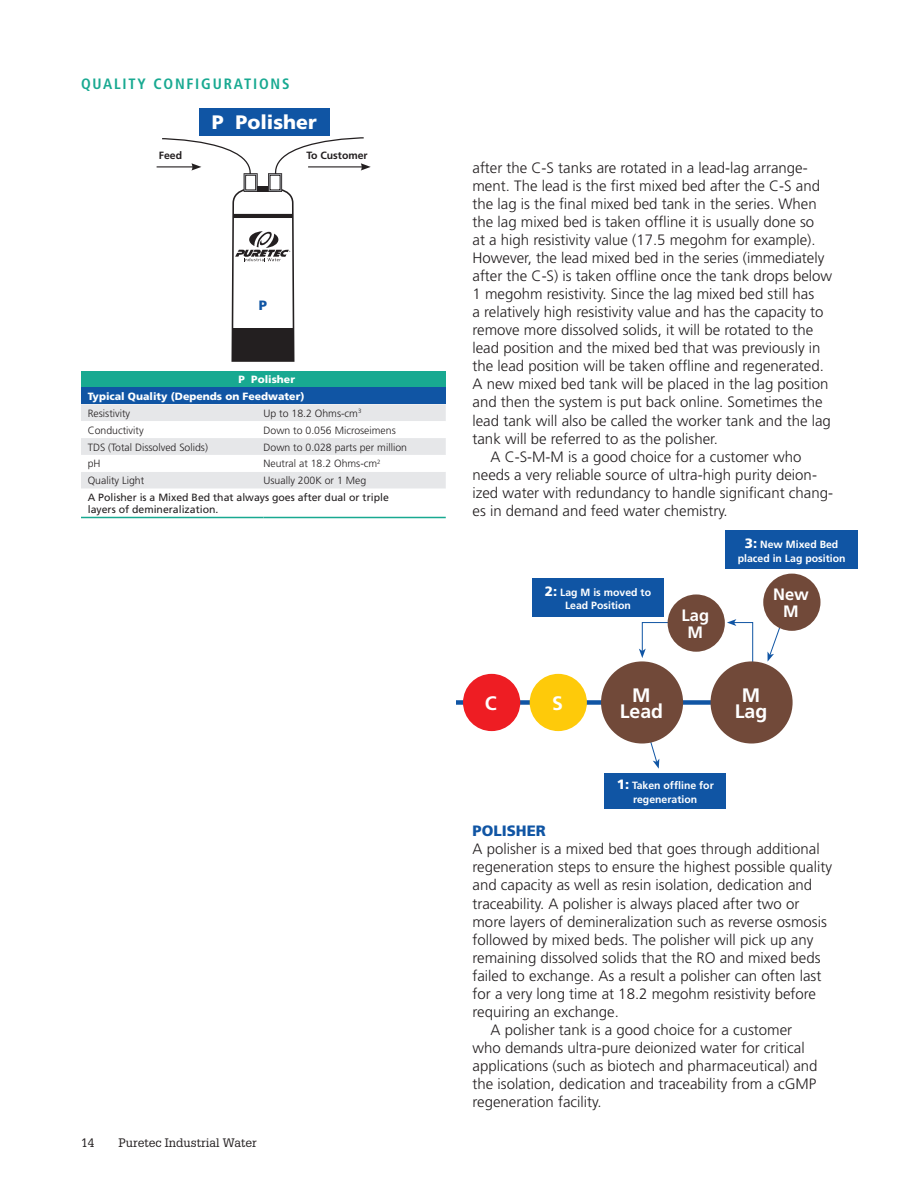
<style>
.page{position:relative;width:918px;height:1188px;background:#fff}
.page>*{position:absolute;margin:0;border:0;box-sizing:border-box;transform-origin:0 0}
.BodyFirst{font:700 19.5px "Frutiger";color:#fff}
.t1{font:900 19.5px "Frutiger";color:#fff}
.t2{font:700 16.5px/16.5px "Frutiger";color:#fff;text-align:center}
.Body{font:300 15px/18px "Frutiger";color:#231f20}
.BodyFirst-2{font:300 15px/18px "Frutiger";color:#231f20}
.Subheads_Secondary{font:700 condensed 15px "Frutiger";letter-spacing:.12em;color:#18a991}
.BodyFirst-3{font:900 15px "Frutiger";color:#1055a4}
.t3{font:900 13.5px "Frutiger";color:#1055a4}
.t4{font:12px "Glypha";color:#231f20}
.Table_Standard{font:300 10.5px "Frutiger";color:#231f20}
.t5{font:700 10.5px/13.5px "Frutiger";color:#fff;text-align:center}
.Table_Standard-2{font:10.5px/12px "Frutiger";color:#231f20}
.Table__Reverse_Heads{font:900 10.5px "Frutiger";color:#fff}
.t6{font:700 10.5px "Frutiger";color:#231f20}
.s1{font-weight:900;font-size:13.5px}
</style>
<div class="page">
<div style="left:81px;top:371px;width:365px;height:17px;background:#18a991"></div>
<div style="left:81px;top:388px;width:365px;height:16px;background:#1055a4"></div>
<svg style="left:81px;top:404px;width:365px;height:113px"></svg>
<hr style="left:81px;top:517px;width:183px;height:1px;background:#18a991">
<hr style="left:264px;top:517px;width:182px;height:1px;background:#18a991">
<div style="left:244px;top:174px;width:13px;height:17px;border:1px solid #939598"></div>
<div style="left:268px;top:173px;width:14px;height:19px;border:3px solid #231f20"></div>
<div style="left:269px;top:174px;width:12px;height:17px;border:1px solid #939598"></div>
<svg style="left:231px;top:186px;width:64px;height:176px"></svg>
<div style="left:199px;top:108px;width:131px;height:27px;background:#1055a4"></div>
<svg style="left:268px;top:137px;width:103px;height:43px"></svg>
<hr style="left:157px;top:166px;width:37px;height:1px;background:#231f20">
<svg style="left:161px;top:138px;width:97px;height:42px"></svg>
<svg style="left:650px;top:740px;width:9px;height:29px"></svg>
<div style="left:456px;top:700px;width:273px;height:5px;background:#1055a4"></div>
<svg style="left:727px;top:619px;width:26px;height:49px"></svg>
<svg style="left:639px;top:622px;width:36px;height:36px"></svg>
<div style="left:668px;top:594px;width:57px;height:58px;background:#714939;border-radius:50%"></div>
<div style="left:463px;top:674px;width:57px;height:57px;background:#ee1d23;border-radius:50%"></div>
<div style="left:530px;top:674px;width:57px;height:57px;background:#feca0a;border-radius:50%"></div>
<div style="left:601px;top:661px;width:82px;height:83px;background:#714939;border-radius:50%"></div>
<div style="left:711px;top:661px;width:82px;height:83px;background:#714939;border-radius:50%"></div>
<svg style="left:768px;top:627px;width:12px;height:34px"></svg>
<div style="left:763px;top:574px;width:57px;height:57px;background:#714939;border-radius:50%"></div>
<div style="left:604px;top:773px;width:122px;height:36px;background:#1055a4"></div>
<div style="left:725px;top:530px;width:133px;height:39px;background:#1055a4"></div>
<div style="left:532px;top:578px;width:132px;height:39px;background:#1055a4"></div>
<p class="Subheads_Secondary" style="left:81px;top:75px;width:210px">QUALITY CONFIGURATIONS</p>
<p class="t1" style="left:212px;top:111px;width:107px">P Polisher</p>
<p class="t6" style="left:159px;top:150px;width:25px">Feed</p>
<p class="t6" style="left:306px;top:150px;width:63px">To Customer</p>
<p class="t3" style="left:259px;top:297px;width:10px">P</p>
<p class="Table__Reverse_Heads" style="left:238px;top:373px;width:58px">P Polisher</p>
<p class="Table__Reverse_Heads" style="left:88px;top:390px;width:218px">Typical Quality (Depends on Feedwater)</p>
<p class="Table_Standard" style="left:88px;top:407px;width:44px">Resistivity</p>
<p class="Table_Standard" style="left:264px;top:407px;width:99px">Up to 18.2 Ohms-cm<sup>3</sup></p>
<p class="Table_Standard" style="left:88px;top:424px;width:57px">Conductivity</p>
<p class="Table_Standard" style="left:264px;top:424px;width:134px">Down to 0.056 Microseimens</p>
<p class="Table_Standard" style="left:88px;top:441px;width:122px">TDS (Total Dissolved Solids)</p>
<p class="Table_Standard" style="left:264px;top:441px;width:145px">Down to 0.028 parts per million</p>
<p class="Table_Standard" style="left:88px;top:458px;width:14px">pH</p>
<p class="Table_Standard" style="left:264px;top:458px;width:119px">Neutral at 18.2 Ohms-cm<sup>2</sup></p>
<p class="Table_Standard" style="left:88px;top:475px;width:58px">Quality Light</p>
<p class="Table_Standard" style="left:264px;top:475px;width:104px">Usually 200K or 1 Meg</p>
<p class="Table_Standard-2" style="left:88px;top:491px;width:303px">A Polisher is a Mixed Bed that always goes after dual or triple layers of demineralization.</p>
<p class="t4" style="left:81px;top:1136px;width:15px">14</p>
<p class="t4" style="left:118px;top:1136px;width:140px">Puretec Industrial Water</p>
<p class="Body" style="left:472px;top:158px;width:361px">after the C-S tanks are rotated in a lead-lag arrange&shy;ment. The lead is the first mixed bed after the C-S and the lag is the final mixed bed tank in the series. When the lag mixed bed is taken offline it is usually done so<br>at a high resistivity value (17.5 megohm for example).<br>However, the lead mixed bed in the series (immediately after the C-S) is taken offline once the tank drops below 1 megohm resistivity. Since the lag mixed bed still has<br>a relatively high resistivity value and has the capacity to remove more dissolved solids, it will be rotated to the lead position and the mixed bed that was previously in the lead position will be taken offline and regenerated.<br>A new mixed bed tank will be placed in the lag position and then the system is put back online. Sometimes the lead tank will also be called the worker tank and the lag tank will be referred to as the polisher.</p>
<p class="Body" style="left:473px;top:447px;width:362px;text-indent:18px">A C-S-M-M is a good choice for a customer who needs a very reliable source of ultra-high purity deion&shy;ized water with redundancy to handle significant chang&shy;es in demand and feed water chemistry.</p>
<p class="t5" style="left:545px;top:585px;width:108px"><span class="s1">2:</span> Lag M is moved to<br>Lead Position</p>
<p class="BodyFirst" style="left:485px;top:692px;width:13px">C</p>
<p class="BodyFirst" style="left:552px;top:692px;width:12px">S</p>
<p class="BodyFirst" style="left:632px;top:684px;width:20px">M</p>
<p class="BodyFirst" style="left:620px;top:700px;width:45px">Lead</p>
<p class="t2" style="left:682px;top:607px;width:29px">Lag<br>M</p>
<p class="t5" style="left:738px;top:538px;width:109px"><span class="s1">3:</span> New Mixed Bed placed in Lag position</p>
<p class="t2" style="left:773px;top:586px;width:37px">New<br>M</p>
<p class="BodyFirst" style="left:742px;top:684px;width:20px">M</p>
<p class="BodyFirst" style="left:735px;top:700px;width:34px">Lag</p>
<p class="t5" style="left:617px;top:779px;width:99px"><span class="s1">1:</span> Taken offline for regeneration</p>
<p class="BodyFirst-3" style="left:473px;top:822px;width:75px">POLISHER</p>
<p class="BodyFirst-2" style="left:473px;top:840px;width:361px">A polisher is a mixed bed that goes through additional regeneration steps to ensure the highest possible quality and capacity as well as resin isolation, dedication and traceability. A polisher is always placed after two or more layers of demineralization such as reverse osmosis followed by mixed beds. The polisher will pick up any remaining dissolved solids that the RO and mixed beds failed to exchange. As a result a polisher can often last for a very long time at 18.2 megohm resistivity before requiring an exchange.</p>
<p class="Body" style="left:473px;top:1021px;width:347px;text-indent:18px">A polisher tank is a good choice for a customer who demands ultra-pure deionized water for critical applications (such as biotech and pharmaceutical) and the isolation, dedication and traceability from a cGMP regeneration facility.</p>
</div>
